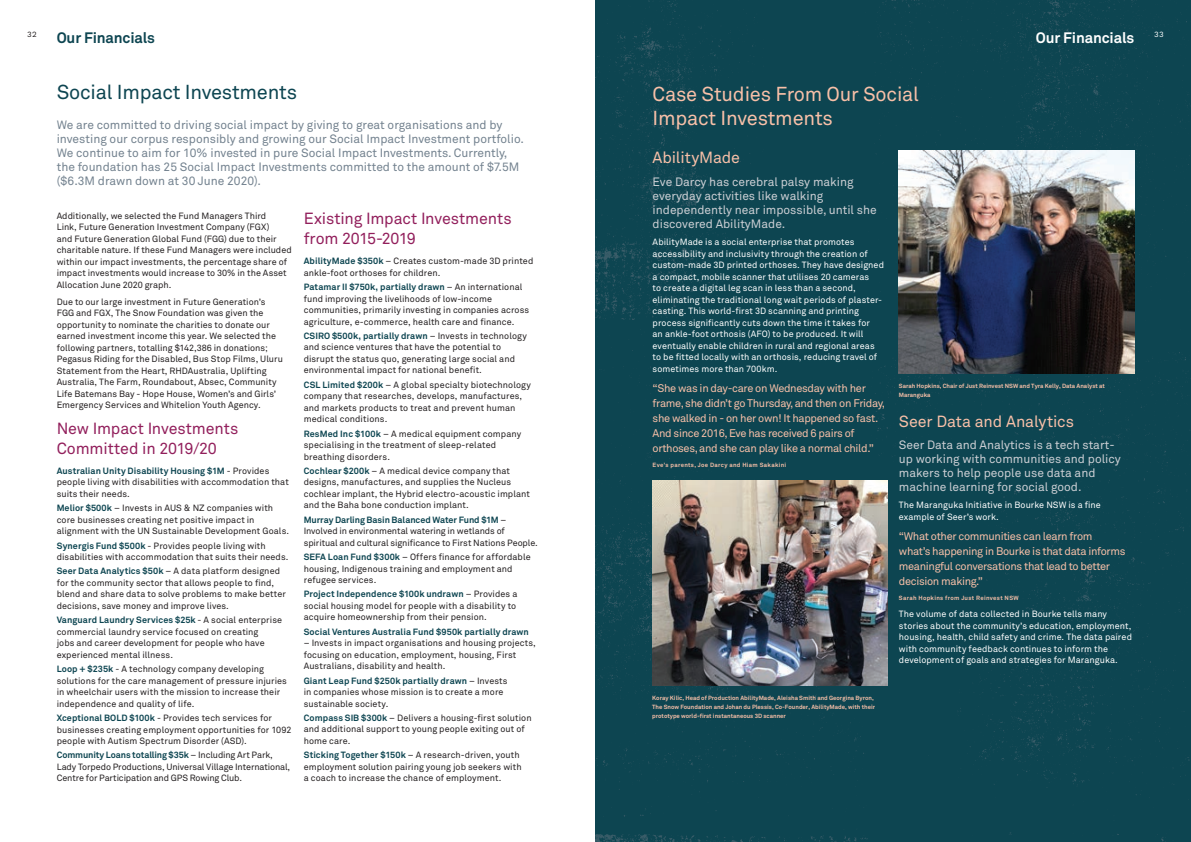
<style>
.page{position:relative;width:1191px;height:842px;background:#fff}
.page>*{position:absolute;margin:0;border:0;box-sizing:border-box;transform-origin:0 0}
.t1{font:20px/24px "Akkurat";letter-spacing:-.01em;color:#f8c0a8}
.t2{font:20px "Akkurat";letter-spacing:-.01em;color:#0d4551}
.t3{font:16px/20px "Akkurat";letter-spacing:-.01em;color:#921f5c}
.t4{font:16px "Akkurat";letter-spacing:-.01em;color:#f8c0a8}
.t5{font:700 15px "Akkurat";letter-spacing:-.01em;color:#0d4551}
.t6{font:700 15px "Akkurat";letter-spacing:-.01em;color:#fff}
.t7{font:12px/14px "Akkurat";color:#73828f}
.t8{font:12px/14px "Akkurat";color:#cccfd4}
.t9{font:11px/15px "Akkurat";letter-spacing:-.03em;color:#f8c0a8}
.t10{font:9px/11.5px "Akkurat";letter-spacing:.005em;color:#231f20}
.t11{font:9px/11.5px "Akkurat";letter-spacing:.005em;color:#fff}
.t12{font:9px/11.5px "Akkurat";letter-spacing:-.015em;color:#231f20}
.t13{font:700 9px "Akkurat";letter-spacing:.005em;color:#0d4551}
.t14{font:8px "Work Sans";color:#231f20}
.t15{font:8px "Work Sans";color:#fff}
.t16{font:700 6px/9px "Akkurat";color:#f8c0a8}
.t17{font:700 6px "Akkurat";letter-spacing:.05em;color:#f8c0a8}
.s1{font-weight:700;color:#0d4551}
</style>
<div class="page">
<div style="left:595px;top:0;width:596px;height:842px;background:#0d4551"></div>
<img style="left:652px;top:480px;width:235px;height:205px">
<img style="left:899px;top:151px;width:235px;height:222px">
<p class="t14" style="left:27px;top:29px;width:11px">32</p>
<p class="t15" style="left:1154px;top:29px;width:11px">33</p>
<h3 class="t5" style="left:57px;top:28px;width:100px">Our Financials</h3>
<h3 class="t6" style="left:1036px;top:28px;width:100px">Our Financials</h3>
<h1 class="t2" style="left:57px;top:80px;width:242px">Social Impact Investments</h1>
<p class="t7" style="left:57px;top:117px;width:469px">We are committed to driving social impact by giving to great organisations and by investing our corpus responsibly and growing our Social Impact Investment portfolio.<br>We continue to aim for 10% invested in pure Social Impact Investments. Currently, the foundation has 25 Social Impact Investments committed to the amount of $7.5M ($6.3M drawn down at 30 June 2020).</p>
<p class="t10" style="left:57px;top:209px;width:236px">Additionally, we selected the Fund Managers Third<br>Link, Future Generation Investment Company (FGX)<br>and Future Generation Global Fund (FGG) due to their charitable nature. If these Fund Managers were included within our impact investments, the percentage share of impact investments would increase to 30% in the Asset Allocation June 2020 graph.</p>
<p class="t10" style="left:57px;top:296px;width:228px">Due to our large investment in Future Generation’s FGG and FGX, The Snow Foundation was given the opportunity to nominate the charities to donate our earned investment income this year. We selected the following partners, totalling $142,386 in donations; Pegasus Riding for the Disabled, Bus Stop Films, Uluru Statement from the Heart, RHDAustralia, Uplifting Australia, The Farm, Roundabout, Absec, Community Life Batemans Bay - Hope House, Women’s and Girls’ Emergency Services and Whitelion Youth Agency.</p>
<h2 class="t3" style="left:57px;top:418px;width:183px">New Impact Investments<br>Committed in 2019/20</h2>
<p class="t10" style="left:57px;top:465px;width:234px"><span class="s1">Australian Unity Disability Housing $1M</span> - Provides people living with disabilities with accommodation that suits their needs.</p>
<p class="t10" style="left:57px;top:502px;width:234px"><span class="s1">Melior $500k</span> – Invests in AUS &amp; NZ companies with core businesses creating net positive impact in alignment with the UN Sustainable Development Goals.</p>
<p class="t10" style="left:57px;top:539px;width:233px"><span class="s1">Synergis Fund $500k</span> - Provides people living with disabilities with accommodation that suits their needs.</p>
<p class="t10" style="left:57px;top:565px;width:231px"><span class="s1">Seer Data Analytics $50k</span> – A data platform designed for the community sector that allows people to find, blend and share data to solve problems to make better decisions, save money and improve lives.</p>
<p class="t10" style="left:57px;top:614px;width:227px"><span class="s1">Vanguard Laundry Services $25k</span> - A social enterprise commercial laundry service focused on creating<br>jobs and career development for people who have experienced mental illness.</p>
<p class="t10" style="left:57px;top:663px;width:232px"><span class="s1">Loop + $235k</span> - A technology company developing solutions for the care management of pressure injuries in wheelchair users with the mission to increase their independence and quality of life.</p>
<p class="t10" style="left:57px;top:712px;width:236px"><span class="s1">Xceptional BOLD $100k</span> - Provides tech services for businesses creating employment opportunities for 1092 people with Autism Spectrum Disorder (ASD).</p>
<p class="t12" style="left:57px;top:749px;width:235px"><span class="s1">Community Loans totalling $35k</span> – Including Art Park,<br>Lady Torpedo Productions, Universal Village International,<br>Centre for Participation and GPS Rowing Club.</p>
<h2 class="t3" style="left:304px;top:208px;width:209px">Existing Impact Investments from 2015-2019</h2>
<p class="t10" style="left:304px;top:255px;width:231px"><span class="s1">AbilityMade $350k</span> – Creates custom-made 3D printed ankle-foot orthoses for children.</p>
<p class="t10" style="left:304px;top:281px;width:227px"><span class="s1">Patamar II $750k, partially drawn</span> – An international fund improving the livelihoods of low-income communities, primarily investing in companies across agriculture, e-commerce, health care and finance.</p>
<p class="t10" style="left:304px;top:330px;width:225px"><span class="s1">CSIRO $500k, partially drawn</span> – Invests in technology and science ventures that have the potential to disrupt the status quo, generating large social and environmental impact for national benefit.</p>
<p class="t10" style="left:304px;top:379px;width:229px"><span class="s1">CSL Limited $200k</span> – A global specialty biotechnology company that researches, develops, manufactures, and markets products to treat and prevent human medical conditions.</p>
<p class="t10" style="left:304px;top:427px;width:219px"><span class="s1">ResMed Inc $100k</span> – A medical equipment company specialising in the treatment of sleep-related breathing disorders.</p>
<p class="t10" style="left:304px;top:465px;width:228px"><span class="s1">Cochlear $200k</span> – A medical device company that designs, manufactures, and supplies the Nucleus cochlear implant, the Hybrid electro-acoustic implant and the Baha bone conduction implant.</p>
<p class="t10" style="left:304px;top:514px;width:236px"><span class="s1">Murray Darling Basin Balanced Water Fund $1M</span> –<br>Involved in environmental watering in wetlands of spiritual and cultural significance to First Nations People.</p>
<p class="t10" style="left:304px;top:551px;width:228px"><span class="s1">SEFA Loan Fund $300k</span> – Offers finance for affordable housing, Indigenous training and employment and refugee services.</p>
<p class="t10" style="left:304px;top:588px;width:215px"><span class="s1">Project Independence $100k undrawn</span> – Provides a social housing model for people with a disability to acquire homeownership from their pension.</p>
<p class="t13" style="left:304px;top:626px;width:227px">Social Ventures Australia Fund $950k partially drawn</p>
<p class="t10" style="left:304px;top:637px;width:234px">– Invests in impact organisations and housing projects, focusing on education, employment, housing, First<br>Australians, disability and health.</p>
<p class="t10" style="left:304px;top:674px;width:205px"><span class="s1">Giant Leap Fund $250k partially drawn</span> – Invests in companies whose mission is to create a more sustainable society.</p>
<p class="t10" style="left:304px;top:712px;width:229px"><span class="s1">Compass SIB $300k</span> – Delivers a housing-first solution and additional support to young people exiting out of home care.</p>
<p class="t10" style="left:304px;top:749px;width:219px"><span class="s1">Sticking Together $150k</span> – A research-driven, youth employment solution pairing young job seekers with a coach to increase the chance of employment.</p>
<h1 class="t1" style="left:652px;top:82px;width:268px">Case Studies From Our Social<br>Impact Investments</h1>
<h2 class="t4" style="left:652px;top:148px;width:89px">AbilityMade</h2>
<h3 class="t8" style="left:652px;top:175px;width:226px">Eve Darcy has cerebral palsy making everyday activities like walking independently near impossible, until she discovered AbilityMade.</h3>
<p class="t11" style="left:652px;top:236px;width:233px">AbilityMade is a social enterprise that promotes accessibility and inclusivity through the creation of custom-made 3D printed orthoses. They have designed a compact, mobile scanner that utilises 20 cameras<br>to create a digital leg scan in less than a second, eliminating the traditional long wait periods of plaster&shy;casting. This world-first 3D scanning and printing process significantly cuts down the time it takes for<br>an ankle-foot orthosis (AFO) to be produced. It will eventually enable children in rural and regional areas to be fitted locally with an orthosis, reducing travel of sometimes more than 700km.</p>
<p class="t9" style="left:652px;top:381px;width:234px">“She was in day-care on Wednesday with her frame, she didn’t go Thursday, and then on Friday, she walked in - on her own! It happened so fast.<br>And since 2016, Eve has received 6 pairs of orthoses, and she can play like a normal child.”</p>
<p class="t17" style="left:652px;top:461px;width:135px">Eve’s parents, Joe Darcy and Hiam Sakakini</p>
<p class="t16" style="left:652px;top:693px;width:224px">Koray Kilic, Head of Production AbilityMade, Aleisha Smith and Georgina Byron,<br>The Snow Foundation and Johan du Plessis, Co-Founder, AbilityMade, with their prototype world-first instantaneous 3D scanner</p>
<p class="t16" style="left:899px;top:381px;width:207px">Sarah Hopkins, Chair of Just Reinvest NSW and Tyra Kelly, Data Analyst at<br>Maranguka</p>
<h2 class="t4" style="left:899px;top:411px;width:177px">Seer Data and Analytics</h2>
<h3 class="t8" style="left:899px;top:438px;width:223px">Seer Data and Analytics is a tech start&shy;up working with communities and policy makers to help people use data and machine learning for social good.</h3>
<p class="t11" style="left:899px;top:499px;width:203px">The Maranguka Initiative in Bourke NSW is a fine example of Seer’s work.</p>
<p class="t9" style="left:899px;top:529px;width:228px">“What other communities can learn from what’s happening in Bourke is that data informs meaningful conversations that lead to better decision making.”</p>
<p class="t17" style="left:899px;top:594px;width:121px">Sarah Hopkins from Just Reinvest NSW</p>
<p class="t11" style="left:899px;top:608px;width:235px">The volume of data collected in Bourke tells many stories about the community’s education, employment, housing, health, child safety and crime. The data paired with community feedback continues to inform the development of goals and strategies for Maranguka.</p>
</div>
